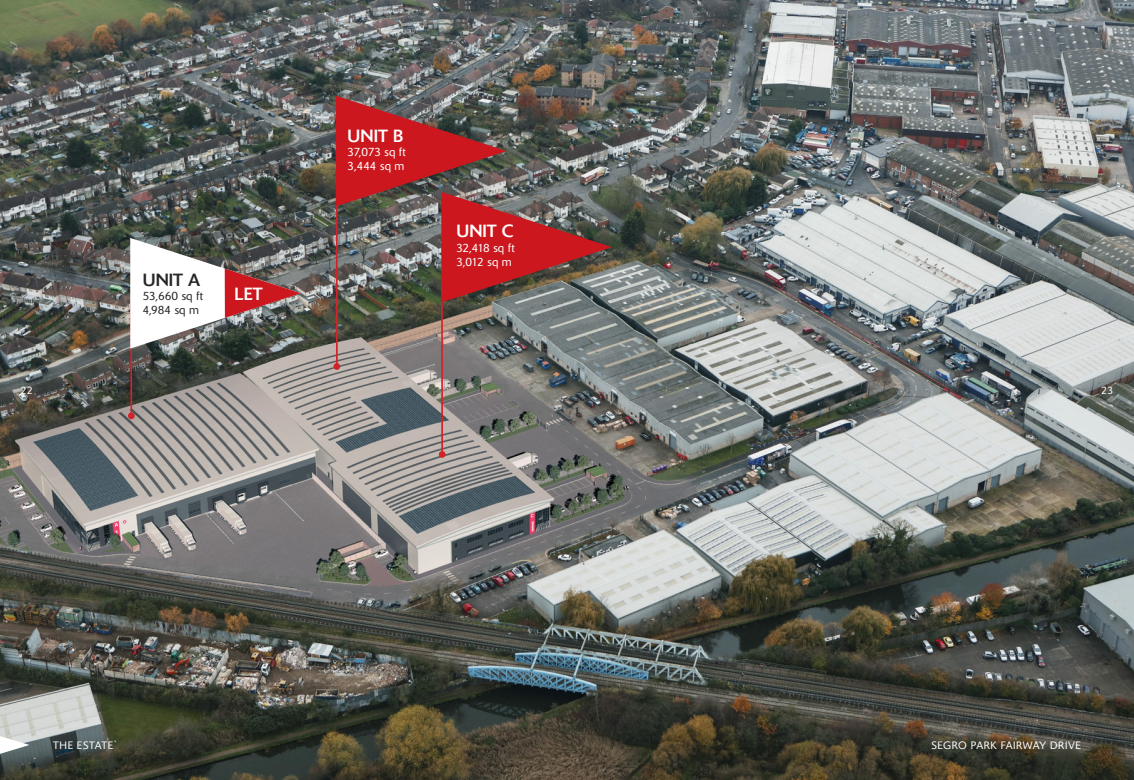
<style>
.page{position:relative;width:1134px;height:780px;background:#fff}
.page>*{position:absolute;margin:0;border:0;box-sizing:border-box;transform-origin:0 0}
.t1{font:17.5px "Delta BQ";letter-spacing:.005em;color:#fff}
.t2{font:17.5px "Delta BQ";color:#282727}
.t3{font:300 11.88px/14.2px "Delta BQ";letter-spacing:.005em;color:#282727}
.t4{font:300 11.88px/14.2px "Delta BQ";letter-spacing:-.005em;color:#fff}
.t5{font:300 11.88px/14.2px "Delta BQ";letter-spacing:-.045em;color:#fff}
.t6{font:300 10.62px "Delta BQ";letter-spacing:.055em;color:#fff}
</style>
<div class="page">
<img style="left:0;top:725px;width:1134px;height:55px">
<img style="left:0;top:0;width:1134px;height:725px">
<hr style="left:336px;top:125px;width:2px;height:241px;background:#d2232a">
<div style="left:333px;top:363px;width:7px;height:7px;background:#d2232a;border-radius:50%"></div>
<hr style="left:441px;top:282px;width:2px;height:172px;background:#d2232a">
<div style="left:439px;top:451px;width:7px;height:7px;background:#d2232a;border-radius:50%"></div>
<hr style="left:130px;top:302px;width:2px;height:114px;background:#d2232a">
<div style="left:128px;top:412px;width:7px;height:7px;background:#d2232a;border-radius:50%"></div>
<svg style="left:130px;top:238px;width:171px;height:110px"></svg>
<img style="left:336px;top:96px;width:276px;height:206px">
<svg style="left:0;top:736px;width:30px;height:17px"></svg>
<h1 class="t2" style="left:143px;top:269px;width:59px">UNIT A</h1>
<p class="t3" style="left:143px;top:288px;width:62px">53,660 sq ft<br>4,984 sq m</p>
<h1 class="t1" style="left:235px;top:283px;width:30px">LET</h1>
<h1 class="t1" style="left:347px;top:125px;width:57px">UNIT B</h1>
<p class="t4" style="left:347px;top:145px;width:60px">37,073 sq ft<br>3,444 sq m</p>
<h1 class="t1" style="left:456px;top:220px;width:59px">UNIT C</h1>
<p class="t5" style="left:456px;top:240px;width:60px">32,418 sq ft<br>3,012 sq m</p>
<p class="t6" style="left:20px;top:384px;width:14px">22</p>
<p class="t6" style="left:1101px;top:384px;width:14px">23</p>
<p class="t6" style="left:53px;top:739px;width:61px">THE ESTATE</p>
<p class="t6" style="left:931px;top:739px;width:151px">SEGRO PARK FAIRWAY DRIVE</p>
</div>
